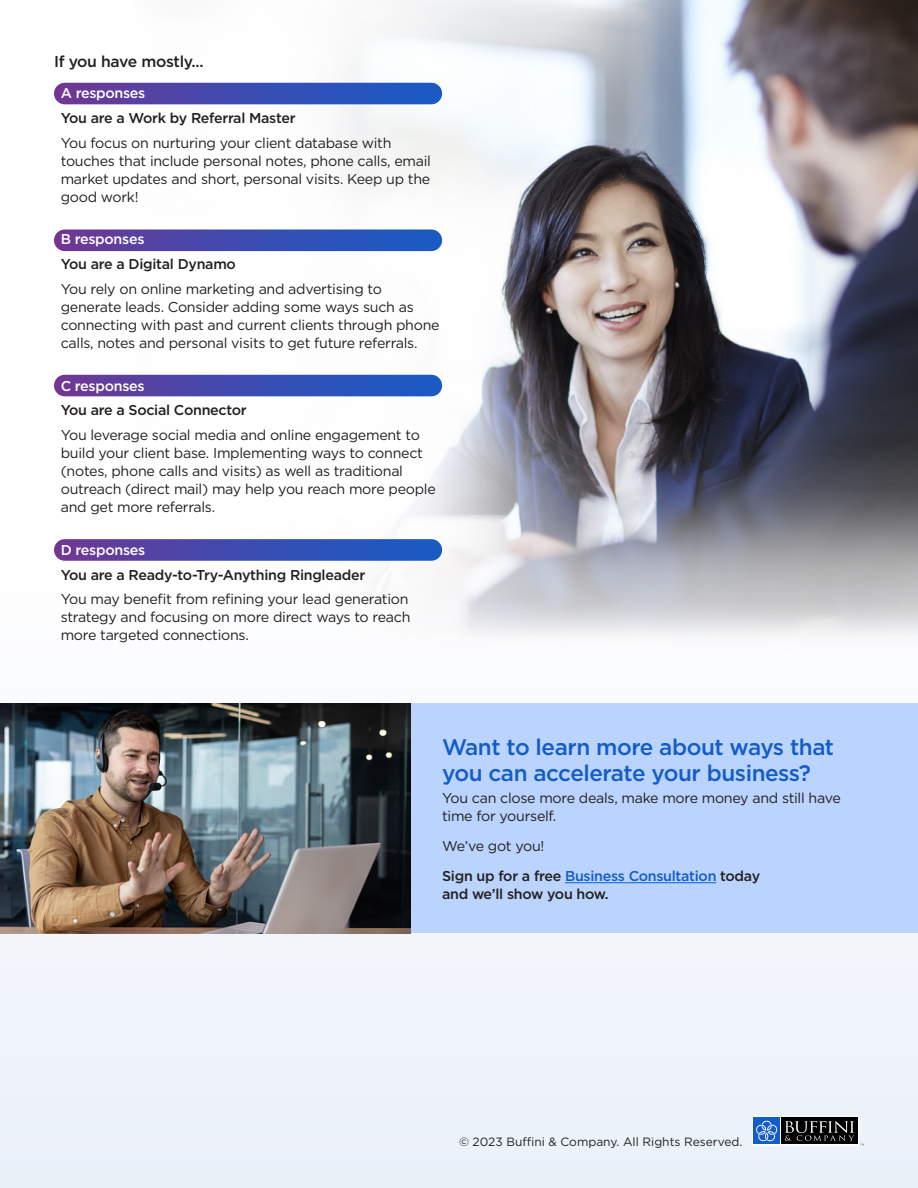
<style>
.page{position:relative;width:918px;height:1188px;background:#fff}
.page>*{position:absolute;margin:0;border:0;box-sizing:border-box;transform-origin:0 0}
.Gotham_9_5_12{font:500 22.5px/25.5px "Gotham";letter-spacing:-.02em;color:#145cc7}
.Gotham_9_5_12-2{font:500 15.75px "Gotham";letter-spacing:-.02em;color:#231f20}
.body{font:14.25px/18px "Gotham";letter-spacing:-.02em;color:#231f20}
.body-2{font:500 14.25px "Gotham";letter-spacing:-.02em;color:#231f20}
.Gotham_9_5_12-3{font:14.25px/18px "Gotham";letter-spacing:-.02em;color:#231f20}
.body-3{font:500 14.25px "Gotham";letter-spacing:-.02em;color:#fff}
.Gotham_9_5_12-4{font:500 14.25px "Gotham";letter-spacing:-.02em;color:#145cc7}
.Gotham_9_5_12-5{font:500 14.25px "Gotham";letter-spacing:-.02em;color:#231f20}
.t1{font:12px "Gotham";color:#231f20}
.s1{color:#231f20}
</style>
<div class="page">
<div style="left:0;top:514px;width:918px;height:674px;background:#f0f4fb"></div>
<img style="left:135px;top:0;width:783px;height:658px">
<div style="left:0;top:704px;width:918px;height:229px;background:#bad4fd"></div>
<div style="left:54px;top:83px;width:388px;height:21px;background:linear-gradient(to right,#6c3995,#135cc8);border-radius:11px"></div>
<div style="left:54px;top:230px;width:388px;height:21px;background:linear-gradient(to right,#6c3995,#135cc8);border-radius:11px"></div>
<div style="left:54px;top:375px;width:388px;height:21px;background:linear-gradient(to right,#6c3995,#135cc8);border-radius:11px"></div>
<div style="left:54px;top:539px;width:388px;height:22px;background:linear-gradient(to right,#6c3995,#145dc8);border-radius:11px"></div>
<hr style="left:565px;top:882px;width:151px;height:1px;background:#0563c1">
<img style="left:0;top:704px;width:410px;height:229px">
<div style="left:752px;top:1116px;width:107px;height:30px;background:linear-gradient(to right,#fff,#fff)"></div>
<div style="left:753px;top:1118px;width:27px;height:26px;background:#145cc7"></div>
<svg style="left:756px;top:1120px;width:22px;height:22px"></svg>
<div style="left:781px;top:1118px;width:77px;height:26px;background:#000"></div>
<svg style="left:785px;top:1121px;width:69px;height:20px"></svg>
<p class="Gotham_9_5_12-2" style="left:54px;top:51px;width:151px">If you have mostly...</p>
<p class="body-3" style="left:61px;top:84px;width:86px">A responses</p>
<p class="body-2" style="left:61px;top:108px;width:236px">You are a Work by Referral Master</p>
<p class="body" style="left:61px;top:133px;width:372px">You focus on nurturing your client database with touches that include personal notes, phone calls, email market updates and short, personal visits. Keep up the good work!</p>
<p class="body-3" style="left:61px;top:230px;width:85px">B responses</p>
<p class="body-2" style="left:61px;top:255px;width:177px">You are a Digital Dynamo</p>
<p class="body" style="left:61px;top:280px;width:380px">You rely on online marketing and advertising to generate leads. Consider adding some ways such as connecting with past and current clients through phone calls, notes and personal visits to get future referrals.</p>
<p class="body-3" style="left:61px;top:376px;width:85px">C responses</p>
<p class="body-2" style="left:61px;top:401px;width:187px">You are a Social Connector</p>
<p class="body" style="left:61px;top:426px;width:377px">You leverage social media and online engagement to build your client base. Implementing ways to connect (notes, phone calls and visits) as well as traditional outreach (direct mail) may help you reach more people and get more referrals.</p>
<p class="body-3" style="left:61px;top:540px;width:86px">D responses</p>
<p class="body-2" style="left:61px;top:565px;width:306px">You are a Ready-to-Try-Anything Ringleader</p>
<p class="body" style="left:61px;top:590px;width:351px">You may benefit from refining your lead generation strategy and focusing on more direct ways to reach more targeted connections.</p>
<p class="Gotham_9_5_12" style="left:442px;top:734px;width:394px">Want to learn more about ways that you can accelerate your business?</p>
<p class="Gotham_9_5_12-3" style="left:442px;top:789px;width:400px">You can close more deals, make more money and still have time for yourself.</p>
<p class="Gotham_9_5_12-3" style="left:442px;top:837px;width:104px">We’ve got you!</p>
<p class="Gotham_9_5_12-4" style="left:442px;top:867px;width:320px"><span class="s1">Sign up for a free</span> Business Consultation <span class="s1">today</span></p>
<p class="Gotham_9_5_12-5" style="left:442px;top:885px;width:168px">and we’ll show you how.</p>
<p class="t1" style="left:459px;top:1134px;width:285px">© 2023 Buffini &amp; Company. All Rights Reserved.</p>
</div>
